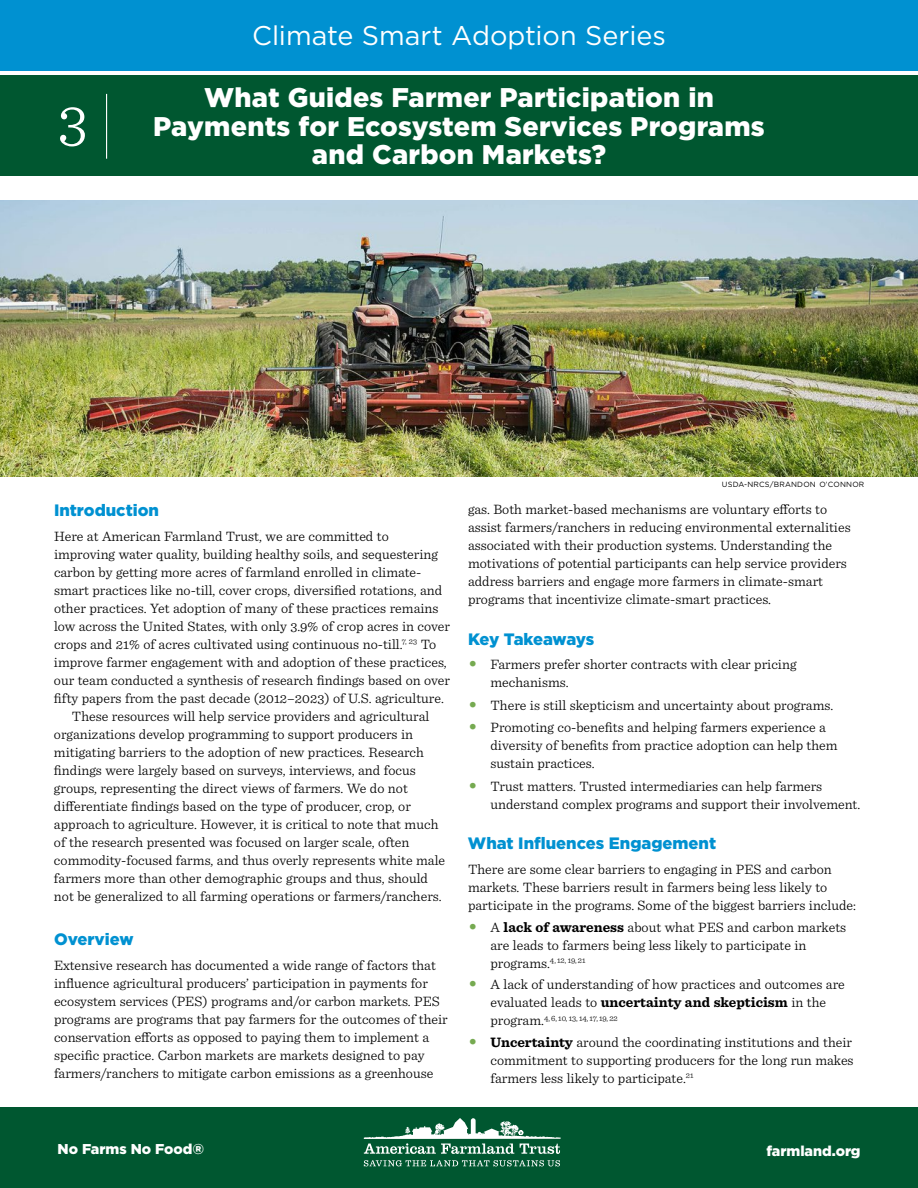
<style>
.page{position:relative;width:918px;height:1188px;background:#fff}
.page>*{position:absolute;margin:0;border:0;box-sizing:border-box;transform-origin:0 0}
.t1{font:300 60px "Sentinel";color:#fff}
.t2{font:900 27px/28.5px "Gotham";letter-spacing:.01em;color:#fff;text-align:center}
.t3{font:27px "Gotham";color:#fff}
.t4{font:900 16.5px "Gotham";color:#0091d1}
.t5{font:900 16.5px "Gotham";letter-spacing:-.025em;color:#0091d1}
.t6{font:300 14.25px/18px "Sentinel";color:#000}
.t7{font:900 14.25px "Gotham";color:#fff}
.t8{font:300 8.25px "Sentinel";letter-spacing:-.005em;color:#000}
.t9{font:7.5px "Gotham";letter-spacing:.025em;color:#000}
.s1{color:#76aa51}
.s2{font-weight:700}
.s3{font-size:14.25px}
</style>
<div class="page">
<img style="left:0;top:201px;width:918px;height:276px">
<div style="left:0;top:1107px;width:918px;height:81px;background:#005730"></div>
<div style="left:0;top:75px;width:918px;height:101px;background:#005730"></div>
<div style="left:0;top:0;width:918px;height:70px;background:#0091d1"></div>
<hr style="left:106px;top:94px;width:1px;height:65px;background:#fff">
<svg style="left:364px;top:1160px;width:196px;height:6px"></svg>
<svg style="left:364px;top:1118px;width:197px;height:36px"></svg>
<h1 class="t1" style="left:58px;top:83px;width:32px">3</h1>
<h2 class="t3" style="left:252px;top:18px;width:415px">Climate Smart Adoption Series</h2>
<h2 class="t2" style="left:153px;top:83px;width:613px">What Guides Farmer Participation in<br>Payments for Ecosystem Services Programs and Carbon Markets?</h2>
<p class="t9" style="left:722px;top:479px;width:144px">USDA-NRCS/BRANDON O’CONNOR</p>
<p class="t4" style="left:54px;top:499px;width:107px">Introduction</p>
<p class="t6" style="left:54px;top:527px;width:336px">Here at American Farmland Trust, we are committed to</p>
<p class="t6" style="left:54px;top:545px;width:386px">improving water quality, building healthy soils, and sequestering</p>
<p class="t6" style="left:54px;top:563px;width:369px">carbon by getting more acres of farmland enrolled in climate-</p>
<p class="t6" style="left:54px;top:581px;width:390px">smart practices like no-till, cover crops, diversified rotations, and</p>
<p class="t6" style="left:54px;top:599px;width:386px">other practices. Yet adoption of many of these practices remains</p>
<p class="t6" style="left:54px;top:617px;width:397px">low across the United States, with only 3.9% of crop acres in cover</p>
<p class="t6" style="left:54px;top:635px;width:384px">crops and 21% of acres cultivated using continuous no-till.<sup>7,</sup> <sup>23</sup> To</p>
<p class="t6" style="left:54px;top:653px;width:394px">improve farmer engagement with and adoption of these practices,</p>
<p class="t6" style="left:54px;top:671px;width:398px">our team conducted a synthesis of research findings based on over</p>
<p class="t6" style="left:54px;top:689px;width:391px">fifty papers from the past decade (2012–2023) of U.S. agriculture.</p>
<p class="t6" style="left:72px;top:707px;width:359px">These resources will help service providers and agricultural</p>
<p class="t6" style="left:54px;top:725px;width:361px">organizations develop programming to support producers in</p>
<p class="t6" style="left:54px;top:743px;width:372px">mitigating barriers to the adoption of new practices. Research</p>
<p class="t6" style="left:54px;top:761px;width:363px">findings were largely based on surveys, interviews, and focus</p>
<p class="t6" style="left:54px;top:779px;width:355px">groups, representing the direct views of farmers. We do not</p>
<p class="t6" style="left:54px;top:797px;width:358px">differentiate findings based on the type of producer, crop, or</p>
<p class="t6" style="left:54px;top:815px;width:386px">approach to agriculture. However, it is critical to note that much</p>
<p class="t6" style="left:54px;top:833px;width:357px">of the research presented was focused on larger scale, often</p>
<p class="t6" style="left:54px;top:851px;width:393px">commodity-focused farms, and thus overly represents white male</p>
<p class="t6" style="left:54px;top:868px;width:376px">farmers more than other demographic groups and thus, should</p>
<p class="t6" style="left:54px;top:886px;width:389px">not be generalized to all farming operations or farmers/ranchers.</p>
<p class="t4" style="left:54px;top:928px;width:81px">Overview</p>
<p class="t6" style="left:54px;top:956px;width:395px">Extensive research has documented a wide range of factors that influence agricultural producers’ participation in payments for ecosystem services (PES) programs and/or carbon markets. PES programs are programs that pay farmers for the outcomes of their conservation efforts as opposed to paying them to implement a specific practice. Carbon markets are markets designed to pay farmers/ranchers to mitigate carbon emissions as a greenhouse</p>
<p class="t6" style="left:468px;top:500px;width:384px">gas. Both market-based mechanisms are voluntary efforts to assist farmers/ranchers in reducing environmental externalities associated with their production systems. Understanding the motivations of potential participants can help service providers address barriers and engage more farmers in climate-smart programs that incentivize climate-smart practices.</p>
<p class="t5" style="left:468px;top:627px;width:128px">Key Takeaways</p>
<p class="t6" style="left:491px;top:655px;width:308px;text-indent:-23px"><span class="s1">•</span> Farmers prefer shorter contracts with clear pricing mechanisms.</p>
<p class="t6" style="left:468px;top:695px;width:367px"><span class="s1">•</span> There is still skepticism and uncertainty about programs.</p>
<p class="t6" style="left:491px;top:718px;width:349px;text-indent:-23px"><span class="s1">•</span> Promoting co-benefits and helping farmers experience a diversity of benefits from practice adoption can help them sustain practices.</p>
<p class="t6" style="left:491px;top:776px;width:372px;text-indent:-23px"><span class="s1">•</span> Trust matters. Trusted intermediaries can help farmers understand complex programs and support their involvement.</p>
<p class="t4" style="left:468px;top:832px;width:250px">What Influences Engagement</p>
<p class="t6" style="left:468px;top:859px;width:390px">There are some clear barriers to engaging in PES and carbon markets. These barriers result in farmers being less likely to participate in the programs. Some of the biggest barriers include:</p>
<p class="t6" style="left:491px;top:917px;width:357px;text-indent:-23px"><span class="s1">•</span> A <span class="s2">lack of awareness</span> about what PES and carbon markets are leads to farmers being less likely to participate in</p>
<p class="t8" style="left:491px;top:954px;width:97px"><span class="s3">programs.</span>4, 12, 19, 21</p>
<p class="t6" style="left:468px;top:975px;width:378px;text-align:center"><span class="s1">•</span> A lack of understanding of how practices and outcomes are evaluated leads to <span class="s2">uncertainty and skepticism</span> in the</p>
<p class="t8" style="left:491px;top:1012px;width:129px"><span class="s3">program.</span>4, 6, 10, 13, 14, 17, 19, 22</p>
<p class="t6" style="left:491px;top:1033px;width:365px;text-align:justify;text-indent:-23px"><span class="s1">•</span> <span class="s2">Uncertainty</span> around the coordinating institutions and their commitment to supporting producers for the long run makes farmers less likely to participate.<sup>21</sup></p>
<p class="t7" style="left:58px;top:1140px;width:148px">No Farms No Food®</p>
<p class="t7" style="left:766px;top:1141px;width:96px">farmland.org</p>
</div>
